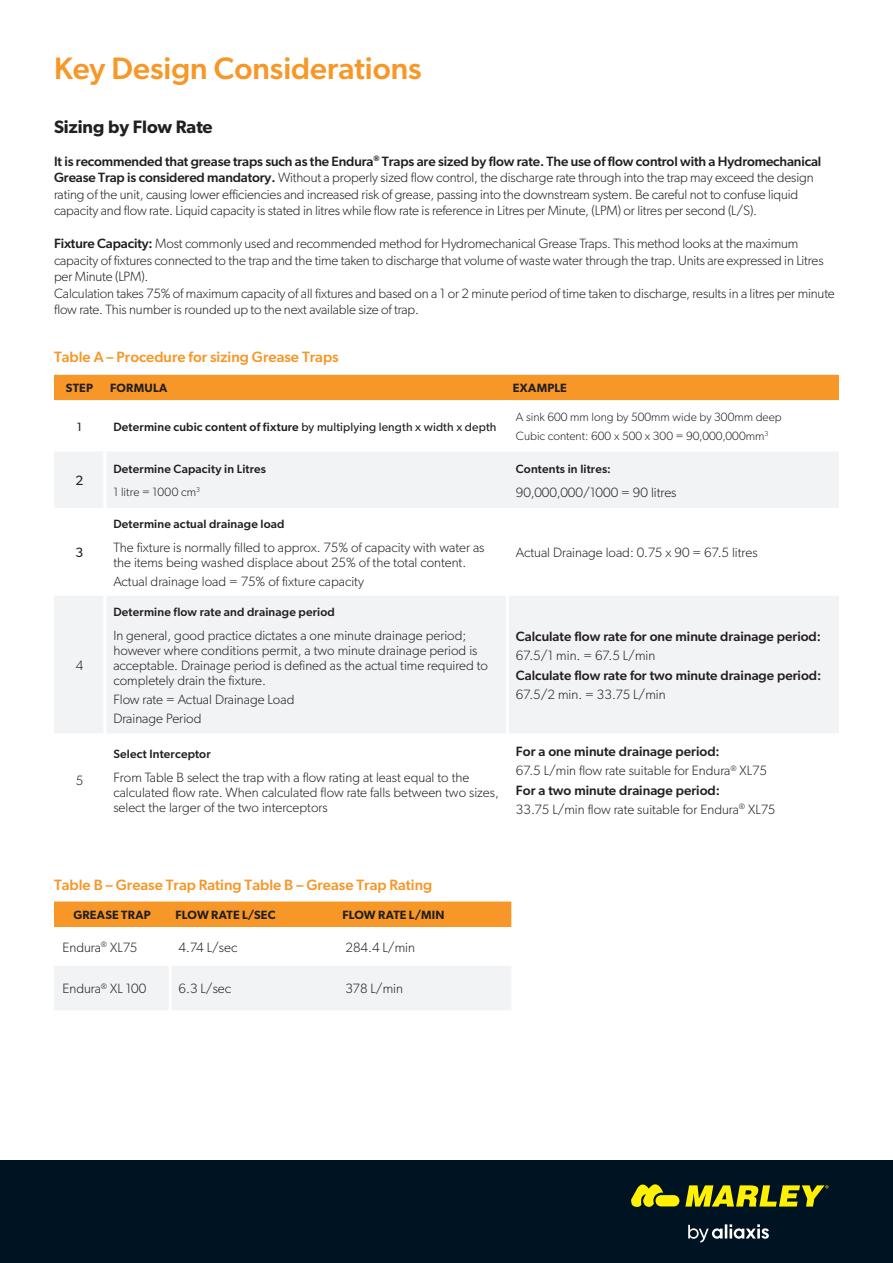
<style>
.page{position:relative;width:893px;height:1263px;background:#fff}
.page>*{position:absolute;margin:0;border:0;box-sizing:border-box;transform-origin:0 0}
.t1{font:500 31.05px "Gibson";color:#f79727}
.t2{font:600 18px "Gibson";color:#231f20}
.t3{font:500 15px "Gibson";color:#f79727}
.Body{font:300 13.5px/16.5px "Gibson";letter-spacing:-.01em;color:#231f20}
.Body_Copy_Table{font:300 13.5px/15px "Gibson";color:#231f20}
.Body_Copy_Table-2{font:500 13.5px "Gibson";color:#231f20}
.Table_Body{font:13.5px "Gibson";color:#231f20}
.Table_Body-2{font:500 12px "Gibson";letter-spacing:.015em;color:#231f20}
.Body_Copy_Table-3{font:300 12px "Gibson";color:#231f20}
.Table_Body-3{font:12px "Gibson";letter-spacing:.01em;color:#231f20}
.t4{font:600 12px "Gibson";letter-spacing:.015em;color:#231f20}
.s1{font-weight:500}
</style>
<div class="page">
<div style="left:54px;top:375px;width:785px;height:25px;background:#f79727"></div>
<svg style="left:54px;top:452px;width:785px;height:281px;fill:#f2f3f4"></svg>
<hr style="left:103px;top:451px;width:3px;height:57px;background:#fff">
<hr style="left:103px;top:508px;width:3px;height:88px;background:#fff">
<hr style="left:506px;top:508px;width:3px;height:88px;background:#fff">
<hr style="left:103px;top:596px;width:3px;height:137px;background:#fff">
<hr style="left:506px;top:596px;width:3px;height:137px;background:#fff">
<svg style="left:54px;top:901px;width:457px;height:109px"></svg>
<hr style="left:169px;top:927px;width:3px;height:39px;background:#fff">
<hr style="left:335px;top:927px;width:3px;height:39px;background:#fff">
<hr style="left:169px;top:966px;width:3px;height:44px;background:#fff">
<div style="left:0;top:1161px;width:893px;height:102px;background:#001322"></div>
<div style="left:655px;top:1195px;width:24px;height:11px;background:#fff101;border-radius:6px"></div>
<svg style="left:631px;top:1184px;width:32px;height:23px"></svg>
<svg style="left:685px;top:1185px;width:143px;height:21px"></svg>
<svg style="left:688px;top:1224px;width:81px;height:18px"></svg>
<p class="t1" style="left:54px;top:49px;width:369px">Key Design Considerations</p>
<h2 class="t2" style="left:54px;top:116px;width:160px">Sizing by Flow Rate</h2>
<p class="Body" style="left:54px;top:153px;width:769px"><span class="s1">It is recommended that grease traps such as the Endura</span><sup>®</sup> <span class="s1">Traps are sized by flow rate. The use of flow control with a Hydromechanical Grease Trap is considered mandatory.</span> Without a properly sized flow control, the discharge rate through into the trap may exceed the design rating of the unit, causing lower efficiencies and increased risk of grease, passing into the downstream system. Be careful not to confuse liquid capacity and flow rate. Liquid capacity is stated in litres while flow rate is reference in Litres per Minute, (LPM) or litres per second (L/S).</p>
<p class="Body" style="left:54px;top:235px;width:771px"><span class="s1">Fixture Capacity:</span> Most commonly used and recommended method for Hydromechanical Grease Traps. This method looks at the maximum capacity of fixtures connected to the trap and the time taken to discharge that volume of waste water through the trap. Units are expressed in Litres per Minute (LPM).</p>
<p class="Body" style="left:54px;top:285px;width:782px">Calculation takes 75% of maximum capacity of all fixtures and based on a 1 or 2 minute period of time taken to discharge, results in a litres per minute flow rate. This number is rounded up to the next available size of trap.</p>
<h3 class="t3" style="left:54px;top:348px;width:286px">Table A – Procedure for sizing Grease Traps</h3>
<p class="t4" style="left:66px;top:381px;width:29px">STEP</p>
<p class="t4" style="left:110px;top:381px;width:59px">FORMULA</p>
<p class="t4" style="left:513px;top:381px;width:56px">EXAMPLE</p>
<p class="Table_Body-3" style="left:77px;top:419px;width:7px">1</p>
<p class="Table_Body-3" style="left:113px;top:419px;width:385px"><span class="s1">Determine cubic content of fixture</span> by multiplying length x width x depth</p>
<p class="Body_Copy_Table-3" style="left:516px;top:410px;width:267px">A sink 600 mm long by 500mm wide by 300mm deep</p>
<p class="Body_Copy_Table-3" style="left:516px;top:429px;width:254px">Cubic content: 600 x 500 x 300 = 90,000,000mm<sup>3</sup></p>
<p class="Table_Body" style="left:75px;top:472px;width:9px">2</p>
<p class="Table_Body" style="left:75px;top:544px;width:9px">3</p>
<p class="Body_Copy_Table" style="left:76px;top:658px;width:9px">4</p>
<p class="Body_Copy_Table" style="left:76px;top:773px;width:9px">5</p>
<p class="Table_Body-2" style="left:113px;top:461px;width:154px">Determine Capacity in Litres</p>
<p class="Body_Copy_Table-3" style="left:113px;top:485px;width:88px">1 litre = 1000 cm<sup>3</sup></p>
<p class="Table_Body-2" style="left:113px;top:517px;width:173px">Determine actual drainage load</p>
<p class="Body_Copy_Table" style="left:113px;top:539px;width:373px">The fixture is normally filled to approx. 75% of capacity with water as the items being washed displace about 25% of the total content.</p>
<p class="Body_Copy_Table" style="left:113px;top:574px;width:252px">Actual drainage load = 75% of fixture capacity</p>
<p class="Table_Body-2" style="left:113px;top:605px;width:223px">Determine flow rate and drainage period</p>
<p class="Body_Copy_Table" style="left:113px;top:628px;width:376px">In general, good practice dictates a one minute drainage period; however where conditions permit, a two minute drainage period is acceptable. Drainage period is defined as the actual time required to completely drain the fixture.</p>
<p class="Body_Copy_Table" style="left:113px;top:692px;width:183px">Flow rate = Actual Drainage Load</p>
<p class="Body_Copy_Table" style="left:113px;top:711px;width:90px">Drainage Period</p>
<p class="Table_Body-2" style="left:113px;top:747px;width:99px">Select Interceptor</p>
<p class="Body_Copy_Table" style="left:113px;top:769px;width:387px">From Table B select the trap with a flow rating at least equal to the calculated flow rate. When calculated flow rate falls between two sizes, select the larger of the two interceptors</p>
<p class="Table_Body-2" style="left:516px;top:462px;width:96px">Contents in litres:</p>
<p class="Body_Copy_Table" style="left:516px;top:484px;width:162px">90,000,000/1000 = 90 litres</p>
<p class="Body_Copy_Table" style="left:516px;top:545px;width:243px">Actual Drainage load: 0.75 x 90 = 67.5 litres</p>
<p class="Body_Copy_Table-2" style="left:516px;top:628px;width:307px">Calculate flow rate for one minute drainage period:</p>
<p class="Body_Copy_Table" style="left:516px;top:648px;width:141px">67.5/1 min. = 67.5 L/min</p>
<p class="Body_Copy_Table-2" style="left:516px;top:667px;width:307px">Calculate flow rate for two minute drainage period:</p>
<p class="Body_Copy_Table" style="left:516px;top:686px;width:151px">67.5/2 min. = 33.75 L/min</p>
<p class="Body_Copy_Table-2" style="left:516px;top:743px;width:205px">For a one minute drainage period:</p>
<p class="Body_Copy_Table" style="left:516px;top:763px;width:252px">67.5 L/min flow rate suitable for Endura<sup>®</sup> XL75</p>
<p class="Body_Copy_Table-2" style="left:516px;top:782px;width:206px">For a two minute drainage period:</p>
<p class="Body_Copy_Table" style="left:516px;top:802px;width:261px">33.75 L/min flow rate suitable for Endura<sup>®</sup> XL75</p>
<h3 class="t3" style="left:54px;top:876px;width:380px">Table B – Grease Trap Rating Table B – Grease Trap Rating</h3>
<p class="t4" style="left:73px;top:908px;width:79px">GREASE TRAP</p>
<p class="t4" style="left:175px;top:908px;width:101px">FLOW RATE L/SEC</p>
<p class="t4" style="left:342px;top:908px;width:104px">FLOW RATE L/MIN</p>
<p class="Body_Copy_Table" style="left:63px;top:939px;width:77px">Endura<sup>®</sup> XL75</p>
<p class="Body_Copy_Table" style="left:179px;top:939px;width:60px">4.74 L/sec</p>
<p class="Body_Copy_Table" style="left:345px;top:939px;width:71px">284.4 L/min</p>
<p class="Body_Copy_Table" style="left:63px;top:981px;width:85px">Endura<sup>®</sup> XL 100</p>
<p class="Body_Copy_Table" style="left:179px;top:981px;width:54px">6.3 L/sec</p>
<p class="Body_Copy_Table" style="left:345px;top:981px;width:59px">378 L/min</p>
</div>
